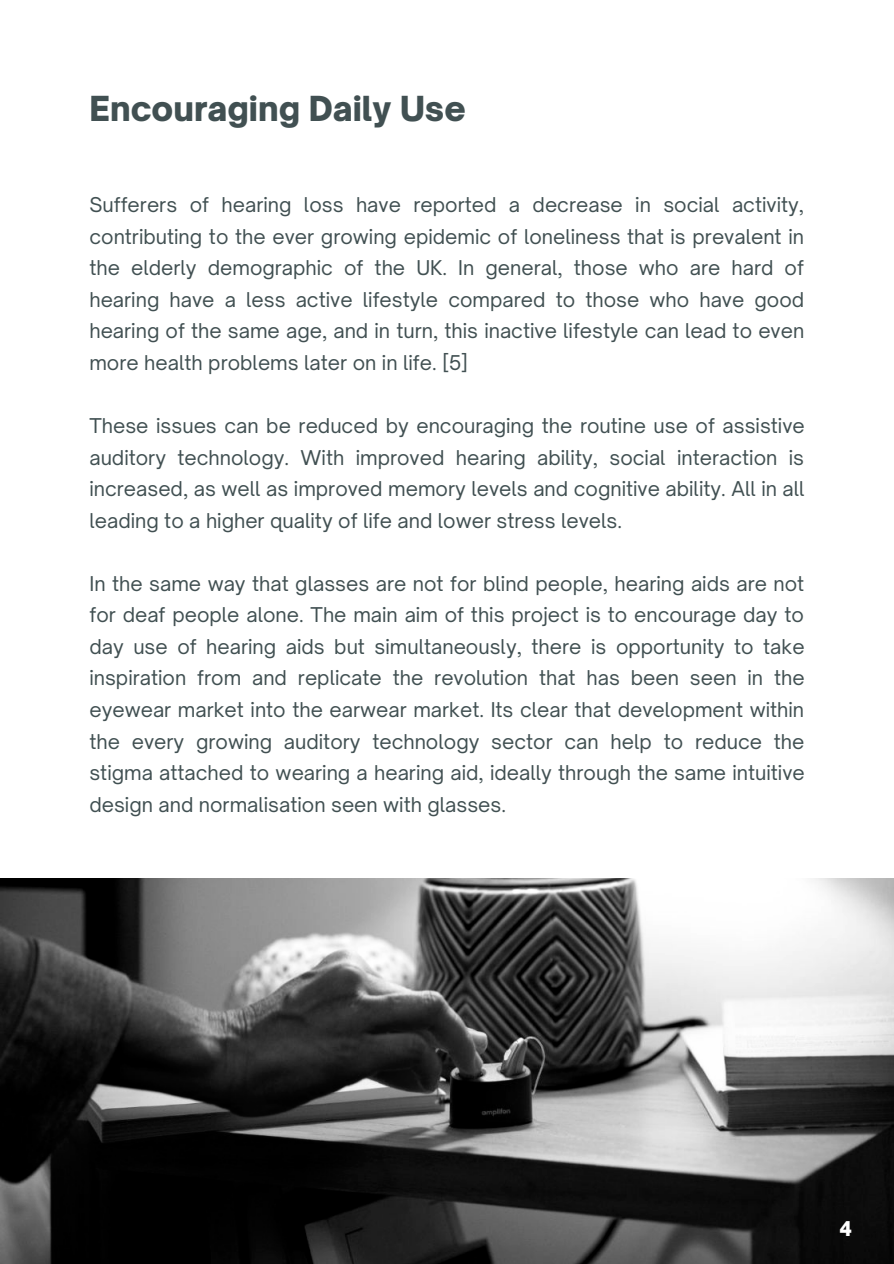
<style>
.page{position:relative;width:894px;height:1264px;background:#fff}
.page>*{position:absolute;margin:0;border:0;box-sizing:border-box;transform-origin:0 0}
.t1{font:900 33px "Open Sauce One";color:#415052}
.t2{font:19.5px/31.5px "Open Sauce One";color:#415052;text-align:justify}
.t3{font:900 19.5px "Open Sauce One";color:#fff}
</style>
<div class="page">
<img style="left:0;top:878px;width:893px;height:385px">
<p class="t1" style="left:89px;top:88px;width:378px">Encouraging Daily Use</p>
<p class="t2" style="left:89px;top:189px;width:716px">Sufferers of hearing loss have reported a decrease in social activity, contributing to the ever growing epidemic of loneliness that is prevalent in the elderly demographic of the UK. In general, those who are hard of hearing have a less active lifestyle compared to those who have good hearing of the same age, and in turn, this inactive lifestyle can lead to even more health problems later on in life. [5]</p>
<p class="t2" style="left:89px;top:410px;width:716px">These issues can be reduced by encouraging the routine use of assistive auditory technology. With improved hearing ability, social interaction is increased, as well as improved memory levels and cognitive ability. All in all leading to a higher quality of life and lower stress levels.</p>
<p class="t2" style="left:89px;top:567px;width:716px">In the same way that glasses are not for blind people, hearing aids are not for deaf people alone. The main aim of this project is to encourage day to day use of hearing aids but simultaneously, there is opportunity to take inspiration from and replicate the revolution that has been seen in the eyewear market into the earwear market. Its clear that development within the every growing auditory technology sector can help to reduce the stigma attached to wearing a hearing aid, ideally through the same intuitive design and normalisation seen with glasses.</p>
<p class="t3" style="left:839px;top:1216px;width:14px">4</p>
</div>
